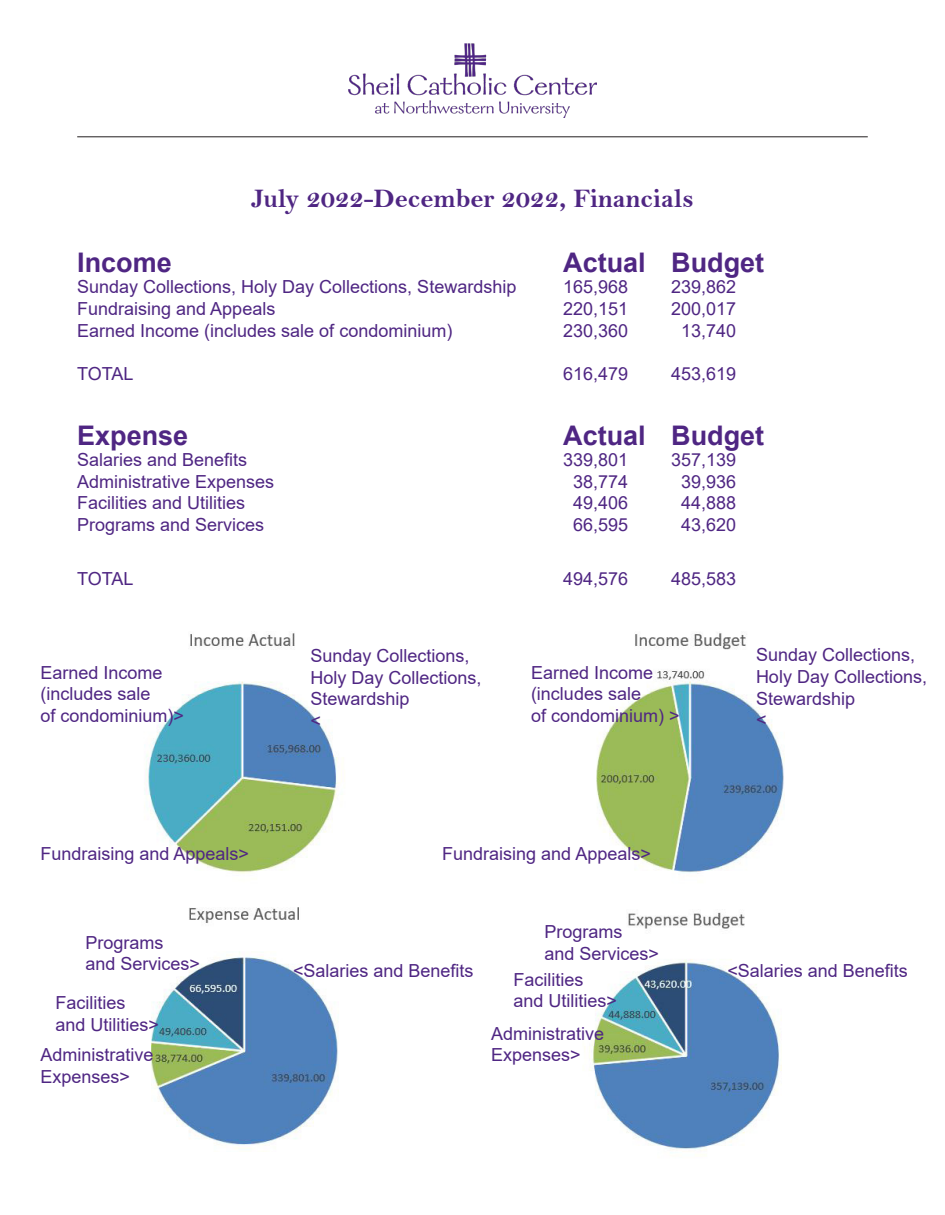
<style>
.page{position:relative;width:945px;height:1215px;background:#fff}
.page>*{position:absolute;margin:0;border:0;box-sizing:border-box;transform-origin:0 0}
.t1{font:700 27px "Arial";color:#4f2683}
.t2{font:27px "Bell MT Bold";color:#4f2683}
.t3{font:18px/21.6px "Arial";color:#4f2683}
</style>
<div class="page">
<img style="left:348px;top:44px;width:249px;height:74px">
<hr style="left:77px;top:137px;width:791px;height:1px;background:#231f20">
<img style="left:146px;top:633px;width:194px;height:241px">
<img style="left:596px;top:633px;width:189px;height:240px">
<img style="left:151px;top:907px;width:188px;height:242px">
<img style="left:584px;top:912px;width:198px;height:241px">
<p class="t2" style="left:251px;top:182px;width:444px">July 2022-December 2022, Financials</p>
<p class="t1" style="left:77px;top:243px;width:96px">Income</p>
<p class="t1" style="left:563px;top:243px;width:202px">Actual Budget</p>
<p class="t3" style="left:77px;top:276px;width:441px">Sunday Collections, Holy Day Collections, Stewardship</p>
<p class="t3" style="left:563px;top:276px;width:67px">165,968</p>
<p class="t3" style="left:671px;top:276px;width:67px">239,862</p>
<p class="t3" style="left:77px;top:298px;width:200px">Fundraising and Appeals</p>
<p class="t3" style="left:563px;top:298px;width:67px">220,151</p>
<p class="t3" style="left:671px;top:298px;width:67px">200,017</p>
<p class="t3" style="left:77px;top:319px;width:377px">Earned Income (includes sale of condominium)</p>
<p class="t3" style="left:563px;top:319px;width:67px">230,360</p>
<p class="t3" style="left:681px;top:319px;width:57px">13,740</p>
<p class="t3" style="left:77px;top:363px;width:58px">TOTAL</p>
<p class="t3" style="left:563px;top:363px;width:67px">616,479</p>
<p class="t3" style="left:671px;top:363px;width:67px">453,619</p>
<p class="t1" style="left:77px;top:416px;width:113px">Expense</p>
<p class="t1" style="left:563px;top:416px;width:202px">Actual Budget</p>
<p class="t3" style="left:77px;top:449px;width:172px">Salaries and Benefits</p>
<p class="t3" style="left:563px;top:449px;width:67px">339,801</p>
<p class="t3" style="left:671px;top:449px;width:67px">357,139</p>
<p class="t3" style="left:77px;top:471px;width:199px">Administrative Expenses</p>
<p class="t3" style="left:573px;top:471px;width:57px">38,774</p>
<p class="t3" style="left:681px;top:471px;width:57px">39,936</p>
<p class="t3" style="left:77px;top:492px;width:170px">Facilities and Utilities</p>
<p class="t3" style="left:573px;top:492px;width:57px">49,406</p>
<p class="t3" style="left:681px;top:492px;width:57px">44,888</p>
<p class="t3" style="left:77px;top:514px;width:189px">Programs and Services</p>
<p class="t3" style="left:573px;top:514px;width:57px">66,595</p>
<p class="t3" style="left:681px;top:514px;width:57px">43,620</p>
<p class="t3" style="left:77px;top:568px;width:58px">TOTAL</p>
<p class="t3" style="left:563px;top:568px;width:67px">494,576</p>
<p class="t3" style="left:671px;top:568px;width:67px">485,583</p>
<p class="t3" style="left:40px;top:661px;width:124px">Earned Income</p>
<p class="t3" style="left:40px;top:683px;width:112px">(includes sale</p>
<p class="t3" style="left:40px;top:705px;width:145px">of condominium)&gt;</p>
<p class="t3" style="left:310px;top:645px;width:173px">Sunday Collections,<br>Holy Day Collections,<br>Stewardship</p>
<p class="t3" style="left:310px;top:710px;width:12px">&lt;</p>
<p class="t3" style="left:531px;top:661px;width:124px">Earned Income</p>
<p class="t3" style="left:531px;top:683px;width:112px">(includes sale</p>
<p class="t3" style="left:531px;top:705px;width:150px">of condominium) &gt;</p>
<p class="t3" style="left:756px;top:644px;width:173px">Sunday Collections,<br>Holy Day Collections,<br>Stewardship</p>
<p class="t3" style="left:756px;top:709px;width:12px">&lt;</p>
<p class="t3" style="left:40px;top:843px;width:210px">Fundraising and Appeals&gt;</p>
<p class="t3" style="left:86px;top:932px;width:80px">Programs</p>
<p class="t3" style="left:86px;top:953px;width:116px">and Services&gt;</p>
<p class="t3" style="left:55px;top:992px;width:72px">Facilities</p>
<p class="t3" style="left:55px;top:1014px;width:105px">and Utilities&gt;</p>
<p class="t3" style="left:40px;top:1044px;width:115px">Administrative<br>Expenses&gt;</p>
<p class="t3" style="left:442px;top:843px;width:210px">Fundraising and Appeals&gt;</p>
<p class="t3" style="left:544px;top:921px;width:80px">Programs</p>
<p class="t3" style="left:544px;top:942px;width:116px">and Services&gt;</p>
<p class="t3" style="left:293px;top:960px;width:182px">&lt;Salaries and Benefits</p>
<p class="t3" style="left:727px;top:960px;width:182px">&lt;Salaries and Benefits</p>
<p class="t3" style="left:513px;top:968px;width:72px">Facilities</p>
<p class="t3" style="left:513px;top:990px;width:105px">and Utilities&gt;</p>
<p class="t3" style="left:491px;top:1022px;width:115px">Administrative<br>Expenses&gt;</p>
</div>
